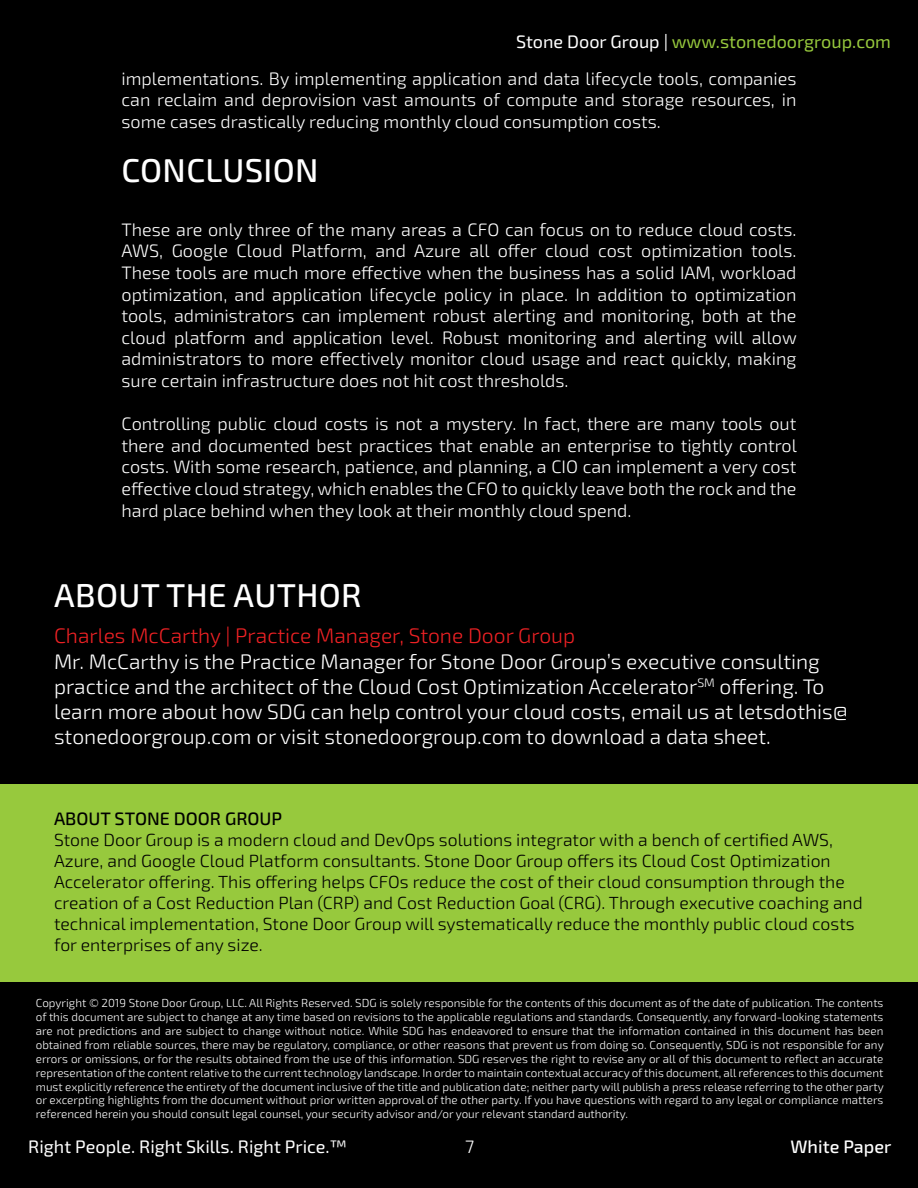
<style>
.page{position:relative;width:918px;height:1188px;background:#000}
.page>*{position:absolute;margin:0;border:0;box-sizing:border-box;transform-origin:0 0}
.t1{font:500 33px "Exo 2.0";letter-spacing:.01em;color:#fff}
.t2{font:300 21px/25.2px "Exo 2.0";color:#fff}
.t3{font:300 21px "Exo 2.0";color:#ed2124}
.t4{font:300 18px/21.6px "Exo 2.0";color:#fff;text-align:justify}
.t5{font:18px "Exo 2.0";color:#97c93d}
.t6{font:18px "Exo 2.0";color:#fff}
.t7{font:500 18px "Exo 2.0";color:#000}
.t8{font:500 18px "Exo 2.0";color:#fff}
.t9{font:300 17.55px/21px "Exo 2.0";color:#000}
.t10{font:300 11.7px/14px "Exo 2.0";color:#fff;text-align:justify}
.s1{color:#fff}
.s2{color:#000}
</style>
<div class="page">
<div style="left:0;top:785px;width:918px;height:197px;background:#97c93d"></div>
<h3 class="t5" style="left:516px;top:31px;width:376px"><span class="s1">Stone Door Group |</span> www.stonedoorgroup.com</h3>
<h3 class="t4" style="left:122px;top:68px;width:677px">implementations. By implementing application and data lifecycle tools, companies can reclaim and deprovision vast amounts of compute and storage resources, in some cases drastically reducing monthly cloud consumption costs.</h3>
<h1 class="t1" style="left:121px;top:151px;width:406px">CONCLUSION<span class="s2">ET MALORUM</span></h1>
<p class="t4" style="left:122px;top:219px;width:677px">These are only three of the many areas a CFO can focus on to reduce cloud costs.<br>AWS, Google Cloud Platform, and Azure all offer cloud cost optimization tools.<br>These tools are much more effective when the business has a solid IAM, workload optimization, and application lifecycle policy in place. In addition to optimization tools, administrators can implement robust alerting and monitoring, both at the cloud platform and application level. Robust monitoring and alerting will allow administrators to more effectively monitor cloud usage and react quickly, making sure certain infrastructure does not hit cost thresholds.</p>
<p class="t4" style="left:122px;top:413px;width:677px">Controlling public cloud costs is not a mystery. In fact, there are many tools out there and documented best practices that enable an enterprise to tightly control costs. With some research, patience, and planning, a CIO can implement a very cost effective cloud strategy, which enables the CFO to quickly leave both the rock and the hard place behind when they look at their monthly cloud spend.</p>
<h1 class="t1" style="left:54px;top:576px;width:309px">ABOUT THE AUTHOR</h1>
<h2 class="t3" style="left:54px;top:624px;width:523px">Charles McCarthy | Practice Manager, Stone Door Group</h2>
<p class="t2" style="left:54px;top:649px;width:795px">Mr. McCarthy is the Practice Manager for Stone Door Group’s executive consulting practice and the architect of the Cloud Cost Optimization Accelerator<sup>SM</sup> offering. To learn more about how SDG can help control your cloud costs, email us at letsdothis@ stonedoorgroup.com or visit stonedoorgroup.com to download a data sheet.</p>
<h3 class="t7" style="left:54px;top:808px;width:230px">ABOUT STONE DOOR GROUP</h3>
<p class="t9" style="left:54px;top:830px;width:810px">Stone Door Group is a modern cloud and DevOps solutions integrator with a bench of certified AWS, Azure, and Google Cloud Platform consultants. Stone Door Group offers its Cloud Cost Optimization Accelerator offering. This offering helps CFOs reduce the cost of their cloud consumption through the creation of a Cost Reduction Plan (CRP) and Cost Reduction Goal (CRG). Through executive coaching and technical implementation, Stone Door Group will systematically reduce the monthly public cloud costs for enterprises of any size.</p>
<p class="t10" style="left:36px;top:996px;width:849px">Copyright © 2019 Stone Door Group, LLC. All Rights Reserved. SDG is solely responsible for the contents of this document as of the date of publication. The contents of this document are subject to change at any time based on revisions to the applicable regulations and standards. Consequently, any forward-looking statements are not predictions and are subject to change without notice. While SDG has endeavored to ensure that the information contained in this document has been obtained from reliable sources, there may be regulatory, compliance, or other reasons that prevent us from doing so. Consequently, SDG is not responsible for any errors or omissions, or for the results obtained from the use of this information. SDG reserves the right to revise any or all of this document to reflect an accurate representation of the content relative to the current technology landscape. In order to maintain contextual accuracy of this document, all references to this document must explicitly reference the entirety of the document inclusive of the title and publication date; neither party will publish a press release referring to the other party or excerpting highlights from the document without prior written approval of the other party. If you have questions with regard to any legal or compliance matters referenced herein you should consult legal counsel, your security advisor and/or your relevant standard authority.</p>
<h3 class="t6" style="left:28px;top:1136px;width:320px">Right People. Right Skills. Right Price.™</h3>
<h3 class="t4" style="left:465px;top:1136px;width:11px">7</h3>
<h3 class="t8" style="left:791px;top:1136px;width:102px">White Paper</h3>
</div>
